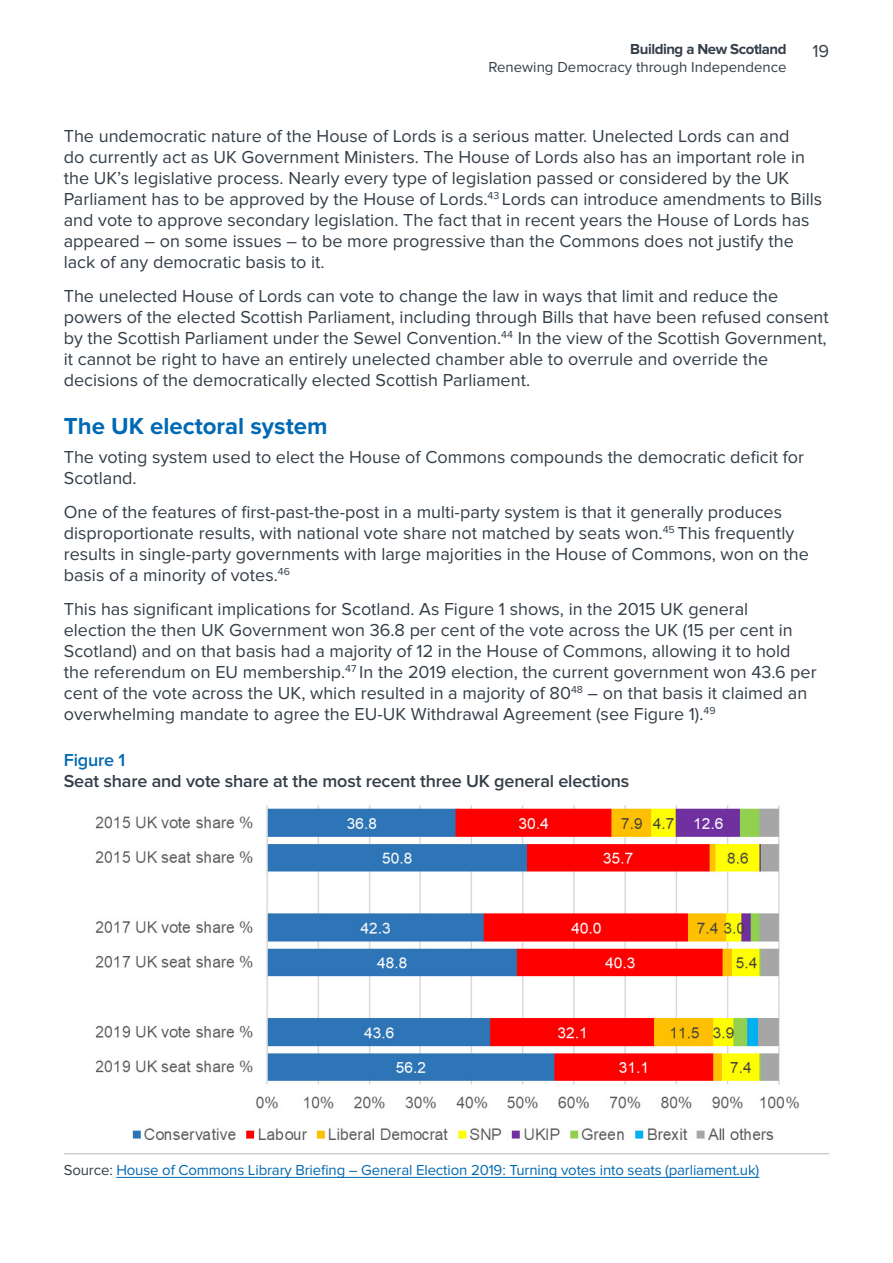
<style>
.page{position:relative;width:893px;height:1263px;background:#fff}
.page>*{position:absolute;margin:0;border:0;box-sizing:border-box;transform-origin:0 0}
.Head_Bold_Blue{font:700 24px "Proxima Nova";color:#0069b3}
.t1{font:18px/21px "Proxima Nova";color:#343e48}
.t2{font:600 18px "Proxima Nova";letter-spacing:-.01em;color:#343e48}
.t3{font:600 18px "Proxima Nova";letter-spacing:-.01em;color:#0069b3}
.Source{font:15px "Proxima Nova";letter-spacing:-.01em;color:#0069b3}
.t4{font:15px "Proxima Nova";color:#343e48}
.t5{font:700 15px "Proxima Nova";letter-spacing:-.03em;color:#343e48}
.s1{color:#343e48}
</style>
<div class="page">
<hr style="left:64px;top:1153px;width:765px;height:1px;background:#b7b6bb">
<hr style="left:116px;top:1177px;width:643px;height:1px;background:#0069b3">
<img style="left:95px;top:805px;width:704px;height:335px">
<p class="t5" style="left:630px;top:41px;width:158px">Building a New Scotland</p>
<p class="t1" style="left:812px;top:41px;width:18px">19</p>
<p class="t4" style="left:488px;top:59px;width:300px">Renewing Democracy through Independence</p>
<p class="t1" style="left:64px;top:126px;width:760px">The undemocratic nature of the House of Lords is a serious matter. Unelected Lords can and<br>do currently act as UK Government Ministers. The House of Lords also has an important role in the UK’s legislative process. Nearly every type of legislation passed or considered by the UK Parliament has to be approved by the House of Lords.<sup>43</sup> Lords can introduce amendments to Bills and vote to approve secondary legislation. The fact that in recent years the House of Lords has appeared – on some issues – to be more progressive than the Commons does not justify the lack of any democratic basis to it.</p>
<p class="t1" style="left:64px;top:285px;width:766px">The unelected House of Lords can vote to change the law in ways that limit and reduce the powers of the elected Scottish Parliament, including through Bills that have been refused consent by the Scottish Parliament under the Sewel Convention.<sup>44</sup> In the view of the Scottish Government, it cannot be right to have an entirely unelected chamber able to overrule and override the decisions of the democratically elected Scottish Parliament.</p>
<p class="Head_Bold_Blue" style="left:64px;top:412px;width:265px">The UK electoral system</p>
<p class="t1" style="left:64px;top:447px;width:742px">The voting system used to elect the House of Commons compounds the democratic deficit for<br>Scotland.</p>
<p class="t1" style="left:64px;top:502px;width:747px">One of the features of first-past-the-post in a multi-party system is that it generally produces disproportionate results, with national vote share not matched by seats won.<sup>45</sup> This frequently results in single-party governments with large majorities in the House of Commons, won on the basis of a minority of votes.<sup>46</sup></p>
<p class="t1" style="left:64px;top:599px;width:754px">This has significant implications for Scotland. As Figure 1 shows, in the 2015 UK general<br>election the then UK Government won 36.8 per cent of the vote across the UK (15 per cent in Scotland) and on that basis had a majority of 12 in the House of Commons, allowing it to hold the referendum on EU membership.<sup>47</sup> In the 2019 election, the current government won 43.6 per cent of the vote across the UK, which resulted in a majority of 80<sup>48</sup> – on that basis it claimed an overwhelming mandate to agree the EU-UK Withdrawal Agreement (see Figure 1).<sup>49</sup></p>
<p class="t3" style="left:64px;top:750px;width:63px">Figure 1</p>
<p class="t2" style="left:64px;top:771px;width:567px">Seat share and vote share at the most recent three UK general elections</p>
<p class="Source" style="left:64px;top:1162px;width:697px"><span class="s1">Source:</span> House of Commons Library Briefing – General Election 2019: Turning votes into seats (parliament.uk)</p>
</div>
